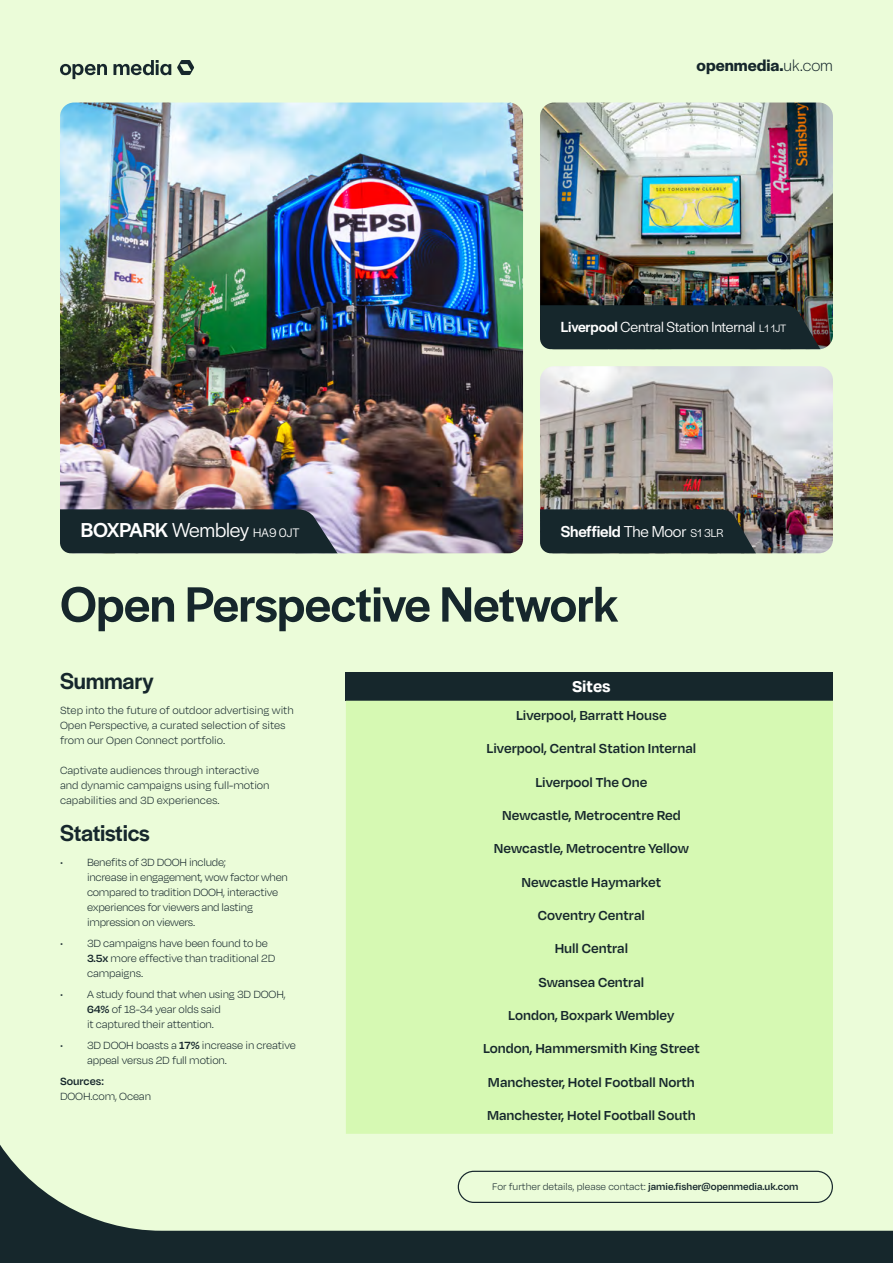
<style>
.page{position:relative;width:893px;height:1263px;background:#ebfcd9}
.page>*{position:absolute;margin:0;border:0;box-sizing:border-box;transform-origin:0 0}
.t1{font:500 51.75px "Halyard Display";letter-spacing:-.01em;color:#16272c}
.t2{font:500 24px "Halyard Display";letter-spacing:-.01em;color:#16272c}
.t3{font:500 21px "Halyard Display";letter-spacing:-.02em;color:#fff}
.t4{font:700 18px "Degular";color:#fff}
.t5{font:600 17.1px "Halyard Display";color:#16272c}
.t6{font:500 16.5px "Halyard Display";letter-spacing:-.01em;color:#fff}
.t7{font:15.3px "Halyard Display";letter-spacing:-.01em;color:#fff}
.t8{font:600 15px "Degular";color:#16272c}
.t9{font:300 12px/15px "Degular";letter-spacing:-.01em;color:#16272c}
.t10{font:600 12px "Degular";color:#16272c}
.t11{font:300 10.95px "Degular";color:#16272c}
.s1{font-weight:300}
.s2{font-weight:500}
.s3{font-size:11.1px}
.s4{font-weight:400}
.s5{font-weight:400;font-size:12.9px}
.s6{font-weight:400;font-size:12px}
.s7{font-weight:600}
</style>
<div class="page">
<svg style="left:60px;top:64px;width:47px;height:15px"></svg>
<svg style="left:113px;top:60px;width:58px;height:15px"></svg>
<svg style="left:177px;top:60px;width:17px;height:15px"></svg>
<svg style="left:0;top:1145px;width:893px;height:118px"></svg>
<div style="left:458px;top:1171px;width:375px;height:32px;border:1px solid #16272c;border-radius:16px"></div>
<img style="left:60px;top:103px;width:463px;height:450px">
<img style="left:540px;top:366px;width:293px;height:187px">
<img style="left:540px;top:103px;width:293px;height:241px">
<svg style="left:60px;top:509px;width:304px;height:44px;background:#2c3941"></svg>
<svg style="left:540px;top:509px;width:239px;height:44px;background:#202e32"></svg>
<div style="left:346px;top:673px;width:487px;height:28px;background:#16272c"></div>
<div style="left:346px;top:701px;width:487px;height:433px;background:#d6f9b3"></div>
<svg style="left:540px;top:305px;width:290px;height:44px;background:#1c282c"></svg>
<h3 class="t5" style="left:697px;top:53px;width:138px">openmedia.<span class="s1">uk.com</span></h3>
<p class="t7" style="left:561px;top:316px;width:227px"><span class="s2">Liverpool</span> Central Station Internal <span class="s3">L1 1JT</span></p>
<h3 class="t3" style="left:81px;top:515px;width:220px">BOXPARK <span class="s4">Wembley</span> <span class="s5">HA9 0JT</span></h3>
<h3 class="t6" style="left:561px;top:520px;width:164px">Sheffield <span class="s4">The Moor</span> <span class="s6">S1 3LR</span></h3>
<h1 class="t1" style="left:60px;top:567px;width:559px">Open Perspective Network</h1>
<h2 class="t2" style="left:60px;top:663px;width:95px">Summary</h2>
<p class="t9" style="left:60px;top:703px;width:235px">Step into the future of outdoor advertising with<br>Open Perspective, a curated selection of sites from our Open Connect portfolio.</p>
<p class="t9" style="left:60px;top:763px;width:211px">Captivate audiences through interactive and dynamic campaigns using full-motion capabilities and 3D experiences.</p>
<h2 class="t2" style="left:60px;top:816px;width:91px">Statistics</h2>
<p class="t9" style="left:87px;top:855px;width:202px;text-indent:-27px">• Benefits of 3D DOOH include;<br>increase in engagement, wow factor when compared to tradition DOOH, interactive experiences for viewers and lasting impression on viewers.</p>
<p class="t9" style="left:87px;top:936px;width:190px;text-indent:-27px">• 3D campaigns have been found to be<br><span class="s7">3.5x</span> more effective than traditional 2D campaigns.</p>
<p class="t9" style="left:87px;top:987px;width:200px;text-indent:-27px">• A study found that when using 3D DOOH,<br><span class="s7">64%</span> of 18-34 year olds said<br>it captured their attention.</p>
<p class="t9" style="left:87px;top:1038px;width:210px;text-indent:-27px">• 3D DOOH boasts a <span class="s7">17%</span> increase in creative appeal versus 2D full motion.</p>
<p class="t10" style="left:60px;top:1074px;width:45px">Sources:</p>
<p class="t9" style="left:60px;top:1089px;width:93px">DOOH.com, Ocean</p>
<h3 class="t4" style="left:572px;top:675px;width:40px">Sites</h3>
<p class="t8" style="left:516px;top:706px;width:152px">Liverpool, Barratt House</p>
<p class="t8" style="left:487px;top:739px;width:211px">Liverpool, Central Station Internal</p>
<p class="t8" style="left:535px;top:773px;width:114px">Liverpool The One</p>
<p class="t8" style="left:502px;top:806px;width:180px">Newcastle, Metrocentre Red</p>
<p class="t8" style="left:494px;top:839px;width:197px">Newcastle, Metrocentre Yellow</p>
<p class="t8" style="left:522px;top:873px;width:141px">Newcastle Haymarket</p>
<p class="t8" style="left:538px;top:906px;width:108px">Coventry Central</p>
<p class="t8" style="left:555px;top:939px;width:75px">Hull Central</p>
<p class="t8" style="left:538px;top:972px;width:107px">Swansea Central</p>
<p class="t8" style="left:508px;top:1006px;width:168px">London, Boxpark Wembley</p>
<p class="t8" style="left:483px;top:1039px;width:218px">London, Hammersmith King Street</p>
<p class="t8" style="left:488px;top:1072px;width:208px">Manchester, Hotel Football North</p>
<p class="t8" style="left:487px;top:1106px;width:210px">Manchester, Hotel Football South</p>
<p class="t11" style="left:492px;top:1180px;width:308px">For further details, please contact: <span class="s7">jamie.fisher@openmedia.uk.com</span></p>
</div>
